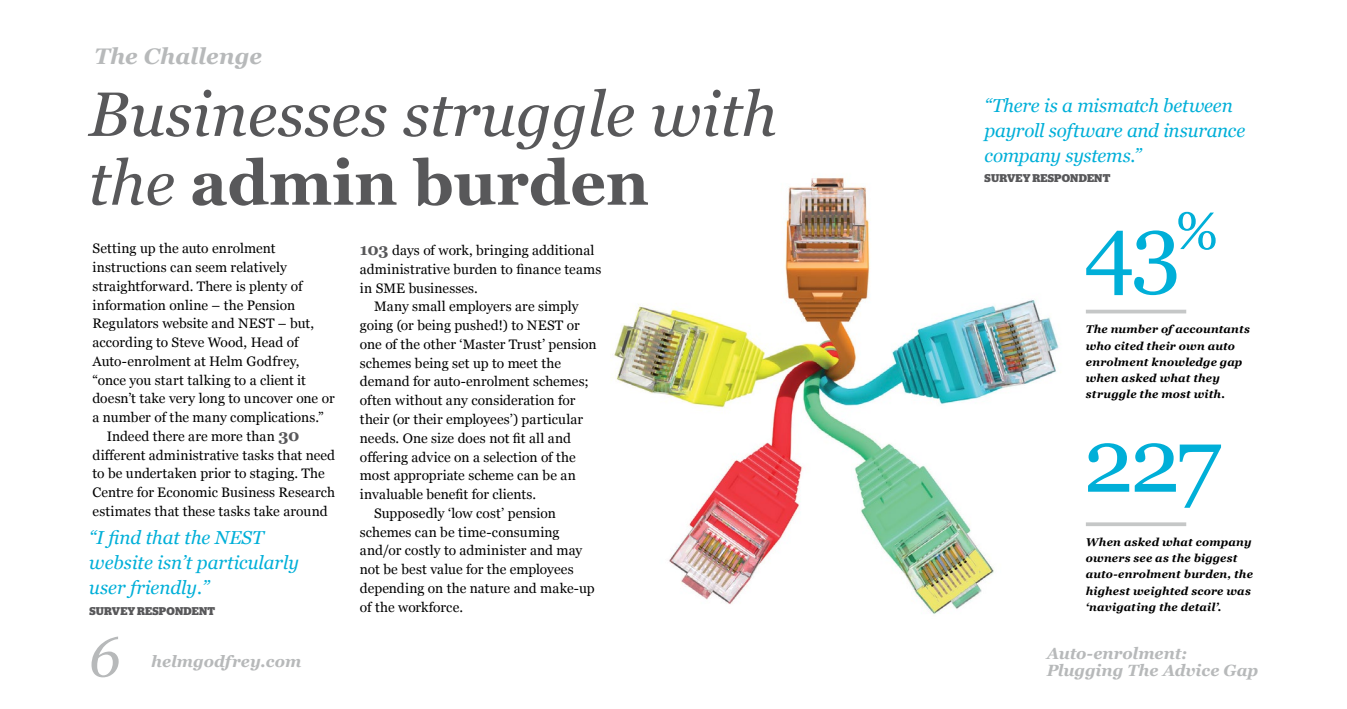
<style>
.page{position:relative;width:1347px;height:709px;background:#fff}
.page>*{position:absolute;margin:0;border:0;box-sizing:border-box;transform-origin:0 0}
.t1{font:90px "Georgia";color:#00afd8}
.t2{font:italic 62.5px/68.8px "Georgia";color:#58585a}
.t3{font:italic 56.25px "Georgia";color:#b7b9ba}
.t4{font:italic 700 22.5px "Georgia";letter-spacing:.005em;color:#b7b9ba}
.t5{font:italic 18.75px/25px "Georgia";color:#00afd8}
.t6{font:italic 700 16.25px/16.2px "Georgia";color:#b7b9ba}
.t7{font:13.75px "Georgia";letter-spacing:.005em;color:#000}
.t8{font:italic 700 11.25px/16.2px "Georgia";letter-spacing:.015em;color:#000}
.t9{font:700 11.25px "Stag";letter-spacing:.02em;color:#58585a}
.s1{font-weight:700;font-style:normal}
.s2{font-weight:700;font-size:16.25px;color:#58585a}
</style>
<div class="page">
<img style="left:614px;top:177px;width:474px;height:437px">
<hr style="left:1085px;top:310px;width:101px;height:3px;background:#b7b9ba">
<svg style="left:1085px;top:522px;width:101px;height:4px"></svg>
<h3 class="t4" style="left:94px;top:39px;width:169px">The Challenge</h3>
<h2 class="t2" style="left:89px;top:77px;width:690px">Businesses struggle with the <span class="s1">admin burden</span></h2>
<h3 class="t5" style="left:984px;top:92px;width:262px">“There is a mismatch between payroll software and insurance company systems.”</h3>
<p class="t9" style="left:984px;top:172px;width:127px">SURVEY RESPONDENT</p>
<h1 class="t1" style="left:1084px;top:182px;width:136px">43<sup>%</sup></h1>
<p class="t7" style="left:92px;top:238px;width:184px">Setting up the auto enrolment</p>
<p class="t7" style="left:92px;top:257px;width:196px">instructions can seem relatively</p>
<p class="t7" style="left:92px;top:276px;width:211px">straightforward. There is plenty of</p>
<p class="t7" style="left:92px;top:295px;width:204px">information online – the Pension</p>
<p class="t7" style="left:92px;top:313px;width:223px">Regulators website and NEST – but,</p>
<p class="t7" style="left:92px;top:332px;width:207px">according to Steve Wood, Head of</p>
<p class="t7" style="left:92px;top:351px;width:208px">Auto-enrolment at Helm Godfrey,</p>
<p class="t7" style="left:92px;top:370px;width:215px">“once you start talking to a client it</p>
<p class="t7" style="left:92px;top:388px;width:244px">doesn’t take very long to uncover one or</p>
<p class="t7" style="left:92px;top:407px;width:233px">a number of the many complications.”</p>
<p class="t7" style="left:107px;top:426px;width:194px">Indeed there are more than <span class="s2">30</span></p>
<p class="t7" style="left:92px;top:445px;width:244px">different administrative tasks that need</p>
<p class="t7" style="left:92px;top:463px;width:234px">to be undertaken prior to staging. The</p>
<p class="t7" style="left:92px;top:482px;width:244px">Centre for Economic Business Research</p>
<p class="t7" style="left:92px;top:501px;width:236px">estimates that these tasks take around</p>
<p class="t7" style="left:360px;top:240px;width:236px"><span class="s2">103</span> days of work, bringing additional</p>
<p class="t7" style="left:360px;top:259px;width:243px">administrative burden to finance teams</p>
<p class="t7" style="left:360px;top:278px;width:119px">in SME businesses.</p>
<p class="t7" style="left:374px;top:296px;width:206px">Many small employers are simply</p>
<p class="t7" style="left:360px;top:315px;width:221px">going (or being pushed!) to NEST or</p>
<p class="t7" style="left:360px;top:334px;width:238px">one of the other ‘Master Trust’ pension</p>
<p class="t7" style="left:360px;top:353px;width:202px">schemes being set up to meet the</p>
<p class="t7" style="left:360px;top:372px;width:230px">demand for auto-enrolment schemes;</p>
<p class="t7" style="left:360px;top:390px;width:217px">often without any consideration for</p>
<p class="t7" style="left:360px;top:409px;width:225px">their (or their employees’) particular</p>
<p class="t7" style="left:360px;top:428px;width:212px">needs. One size does not fit all and</p>
<p class="t7" style="left:360px;top:447px;width:217px">offering advice on a selection of the</p>
<p class="t7" style="left:360px;top:465px;width:217px">most appropriate scheme can be an</p>
<p class="t7" style="left:360px;top:484px;width:178px">invaluable benefit for clients.</p>
<p class="t7" style="left:374px;top:503px;width:183px">Supposedly ‘low cost’ pension</p>
<p class="t7" style="left:360px;top:522px;width:201px">schemes can be time-consuming</p>
<p class="t7" style="left:360px;top:540px;width:224px">and/or costly to administer and may</p>
<p class="t7" style="left:360px;top:559px;width:215px">not be best value for the employees</p>
<p class="t7" style="left:360px;top:578px;width:236px">depending on the nature and make-up</p>
<p class="t7" style="left:360px;top:597px;width:105px">of the workforce.</p>
<p class="t8" style="left:1085px;top:321px;width:165px">The number of accountants who cited their own auto enrolment knowledge gap when asked what they struggle the most with.</p>
<h1 class="t1" style="left:1083px;top:395px;width:139px">227</h1>
<h3 class="t5" style="left:89px;top:524px;width:211px">“I find that the NEST website isn’t particularly user friendly.”</h3>
<p class="t9" style="left:89px;top:604px;width:127px">SURVEY RESPONDENT</p>
<h3 class="t3" style="left:89px;top:616px;width:33px">6</h3>
<p class="t6" style="left:1046px;top:644px;width:213px">Auto-enrolment:<br>Plugging The Advice Gap</p>
<p class="t8" style="left:1085px;top:533px;width:169px">When asked what company owners see as the biggest auto-enrolment burden, the highest weighted score was ‘navigating the detail’.</p>
<p class="t6" style="left:151px;top:653px;width:152px">helmgodfrey.com</p>
</div>
